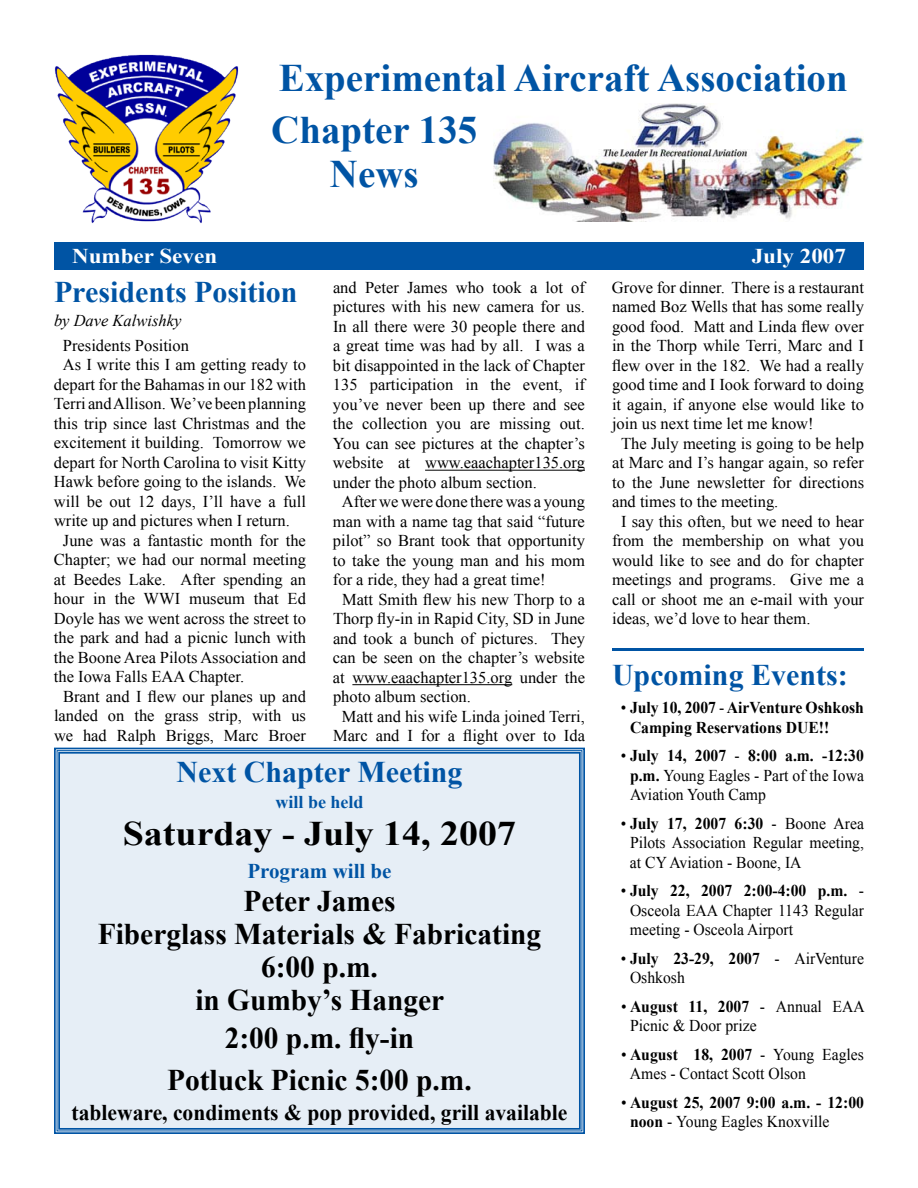
<style>
.page{position:relative;width:918px;height:1188px;background:#fff}
.page>*{position:absolute;margin:0;border:0;box-sizing:border-box;transform-origin:0 0}
.t1{font:700 39px/52.5px "Times New Roman";color:#0054a4}
.t2{font:700 34.5px "Times New Roman";color:#000;scale:1.1 1}
.t3{font:700 30px/33px "Times New Roman";color:#000;text-align:center}
.t4{font:700 30px "Times New Roman";color:#0054a4}
.t5{font:700 22.5px "Times New Roman";color:#000;scale:.96 1}
.t6{font:700 21px "Times New Roman";color:#fff;scale:1.1 1}
.t7{font:700 21px "Times New Roman";color:#0054a4}
.t8{font:700 18px "Times New Roman";color:#0054a4}
.t9{font:16.5px "Times New Roman";color:#000}
.t10{font:16.5px/19.5px "Times New Roman";color:#000;text-align:justify;scale:.95 1}
.t11{font:700 16.5px/19.5px "Times New Roman";color:#000;scale:.95 1}
.t12{font:italic 16.5px "Times New Roman";color:#000}
.s1{font-weight:400}
.s2{font-weight:700}
</style>
<div class="page">
<div style="left:54px;top:242px;width:810px;height:28px;background:#0054a4"></div>
<img style="left:494px;top:103px;width:370px;height:119px">
<img style="left:54px;top:54px;width:184px;height:169px">
<svg style="left:54px;top:747px;width:531px;height:387px;background:#dce7f2"></svg>
<div style="left:58px;top:752px;width:523px;height:378px;border:2px solid #0054a4"></div>
<hr style="left:425px;top:470px;width:160px;height:1px;background:#000">
<hr style="left:352px;top:684px;width:160px;height:1px;background:#000">
<hr style="left:612px;top:648px;width:252px;height:3px;background:#0054a4">
<h1 class="t1" style="left:271px;top:51px;width:578px">Experimental Aircraft Association<br>Chapter 135</h1>
<h1 class="t1" style="left:330px;top:147px;width:90px">News</h1>
<p class="t6" style="left:72px;top:244px;width:134px">Number Seven</p>
<p class="t6" style="left:752px;top:244px;width:87px">July 2007</p>
<h3 class="t4" style="left:54px;top:274px;width:245px">Presidents Position</h3>
<p class="t12" style="left:54px;top:311px;width:129px">by Dave Kalwishky</p>
<p class="t9" style="left:63px;top:336px;width:128px">Presidents Position</p>
<p class="t9" style="left:63px;top:355px;width:244px">As I write this I am getting ready to</p>
<p class="t9" style="left:54px;top:375px;width:253px">depart for the Bahamas in our 182 with</p>
<p class="t9" style="left:54px;top:394px;width:254px">Terri andAllison. We’ve been planning</p>
<p class="t9" style="left:54px;top:414px;width:254px">this trip since last Christmas and the</p>
<p class="t9" style="left:54px;top:433px;width:253px">excitement it building. Tomorrow we</p>
<p class="t9" style="left:54px;top:453px;width:254px">depart for North Carolina to visit Kitty</p>
<p class="t9" style="left:54px;top:472px;width:254px">Hawk before going to the islands. We</p>
<p class="t9" style="left:54px;top:492px;width:254px">will be out 12 days, I’ll have a full</p>
<p class="t9" style="left:54px;top:511px;width:237px">write up and pictures when I return.</p>
<p class="t9" style="left:63px;top:531px;width:244px">June was a fantastic month for the</p>
<p class="t9" style="left:54px;top:550px;width:254px">Chapter; we had our normal meeting</p>
<p class="t9" style="left:54px;top:570px;width:253px">at Beedes Lake. After spending an</p>
<p class="t9" style="left:54px;top:589px;width:253px">hour in the WWI museum that Ed</p>
<p class="t9" style="left:54px;top:609px;width:254px">Doyle has we went across the street to</p>
<p class="t9" style="left:54px;top:628px;width:254px">the park and had a picnic lunch with</p>
<p class="t9" style="left:54px;top:648px;width:253px">the Boone Area Pilots Association and</p>
<p class="t9" style="left:54px;top:667px;width:192px">the Iowa Falls EAA Chapter.</p>
<p class="t9" style="left:63px;top:687px;width:244px">Brant and I flew our planes up and</p>
<p class="t9" style="left:54px;top:706px;width:254px">landed on the grass strip, with us</p>
<p class="t9" style="left:54px;top:726px;width:254px">we had Ralph Briggs, Marc Broer</p>
<p class="t9" style="left:333px;top:278px;width:254px">and Peter James who took a lot of</p>
<p class="t9" style="left:333px;top:297px;width:253px">pictures with his new camera for us.</p>
<p class="t9" style="left:333px;top:317px;width:254px">In all there were 30 people there and</p>
<p class="t9" style="left:333px;top:336px;width:253px">a great time was had by all. I was a</p>
<p class="t9" style="left:333px;top:356px;width:254px">bit disappointed in the lack of Chapter</p>
<p class="t9" style="left:333px;top:375px;width:253px">135 participation in the event, if</p>
<p class="t9" style="left:333px;top:395px;width:254px">you’ve never been up there and see</p>
<p class="t9" style="left:333px;top:414px;width:253px">the collection you are missing out.</p>
<p class="t9" style="left:333px;top:434px;width:253px">You can see pictures at the chapter’s</p>
<p class="t9" style="left:333px;top:453px;width:254px">website at www.eaachapter135.org</p>
<p class="t9" style="left:333px;top:473px;width:205px">under the photo album section.</p>
<p class="t9" style="left:342px;top:492px;width:244px">After we were done there was a young</p>
<p class="t9" style="left:333px;top:512px;width:254px">man with a name tag that said “future</p>
<p class="t9" style="left:333px;top:531px;width:254px">pilot” so Brant took that opportunity</p>
<p class="t9" style="left:333px;top:551px;width:254px">to take the young man and his mom</p>
<p class="t9" style="left:333px;top:570px;width:214px">for a ride, they had a great time!</p>
<p class="t9" style="left:342px;top:590px;width:245px">Matt Smith flew his new Thorp to a</p>
<p class="t9" style="left:333px;top:609px;width:253px">Thorp fly-in in Rapid City, SD in June</p>
<p class="t9" style="left:333px;top:629px;width:254px">and took a bunch of pictures. They</p>
<p class="t9" style="left:333px;top:648px;width:253px">can be seen on the chapter’s website</p>
<p class="t9" style="left:333px;top:668px;width:254px">at www.eaachapter135.org under the</p>
<p class="t9" style="left:333px;top:687px;width:139px">photo album section.</p>
<p class="t9" style="left:342px;top:707px;width:245px">Matt and his wife Linda joined Terri,</p>
<p class="t9" style="left:333px;top:726px;width:254px">Marc and I for a flight over to Ida</p>
<h3 class="t4" style="left:176px;top:755px;width:288px">Next Chapter Meeting</h3>
<p class="t8" style="left:275px;top:791px;width:90px">will be held</p>
<h2 class="t2" style="left:123px;top:814px;width:359px">Saturday - July 14, 2007</h2>
<p class="t7" style="left:247px;top:859px;width:146px">Program will be</p>
<h3 class="t3" style="left:98px;top:884px;width:445px">Peter James<br>Fiberglass Materials &amp; Fabricating<br>6:00 p.m.<br>in Gumby’s Hanger</h3>
<h3 class="t3" style="left:167px;top:1016px;width:306px;line-height:42px">2:00 p.m. fly-in<br>Potluck Picnic 5:00 p.m.</h3>
<h3 class="t5" style="left:71px;top:1099px;width:518px">tableware, condiments &amp; pop provided, grill available</h3>
<p class="t9" style="left:612px;top:278px;width:254px">Grove for dinner. There is a restaurant</p>
<p class="t9" style="left:612px;top:297px;width:254px">named Boz Wells that has some really</p>
<p class="t9" style="left:612px;top:317px;width:253px">good food. Matt and Linda flew over</p>
<p class="t9" style="left:612px;top:336px;width:253px">in the Thorp while Terri, Marc and I</p>
<p class="t9" style="left:612px;top:356px;width:253px">flew over in the 182. We had a really</p>
<p class="t9" style="left:612px;top:375px;width:254px">good time and I Iook forward to doing</p>
<p class="t9" style="left:612px;top:395px;width:254px">it again, if anyone else would like to</p>
<p class="t9" style="left:612px;top:414px;width:203px">join us next time let me know!</p>
<p class="t9" style="left:621px;top:434px;width:245px">The July meeting is going to be help</p>
<p class="t9" style="left:612px;top:453px;width:254px">at Marc and I’s hangar again, so refer</p>
<p class="t9" style="left:612px;top:473px;width:254px">to the June newsletter for directions</p>
<p class="t9" style="left:612px;top:492px;width:168px">and times to the meeting.</p>
<p class="t9" style="left:621px;top:512px;width:244px">I say this often, but we need to hear</p>
<p class="t9" style="left:612px;top:531px;width:254px">from the membership on what you</p>
<p class="t9" style="left:612px;top:551px;width:254px">would like to see and do for chapter</p>
<p class="t9" style="left:612px;top:570px;width:254px">meetings and programs. Give me a</p>
<p class="t9" style="left:612px;top:590px;width:254px">call or shoot me an e-mail with your</p>
<p class="t9" style="left:612px;top:609px;width:200px">ideas, we’d love to hear them.</p>
<h3 class="t4" style="left:612px;top:658px;width:237px">Upcoming Events:</h3>
<p class="t11" style="left:630px;top:698px;width:248px;text-indent:-9px"><span class="s1">•</span> July 10, 2007 <span class="s1">-</span> AirVenture Oshkosh<br>Camping Reservations Due !!</p>
<p class="t10" style="left:630px;top:746px;width:248px;text-indent:-9px">• <span class="s2">July 14, 2007</span> - <span class="s2">8:00 a.m. -12:30 p.m.</span> Young Eagles - Part of the Iowa Aviation Youth Camp</p>
<p class="t10" style="left:630px;top:813px;width:248px;text-indent:-9px">• <span class="s2">July 17, 2007 6:30</span> - Boone Area Pilots Association Regular meeting, at CY Aviation - Boone, IA</p>
<p class="t10" style="left:630px;top:881px;width:248px;text-indent:-9px">• <span class="s2">July 22, 2007 2:00-4:00 p.m.</span> - Osceola EAA Chapter 1143 Regular meeting - Osceola Airport</p>
<p class="t10" style="left:630px;top:948px;width:248px;text-indent:-9px">• <span class="s2">July 23-29, 2007</span> - AirVenture<br>Oshkosh</p>
<p class="t10" style="left:630px;top:996px;width:249px;text-indent:-9px">• <span class="s2">August 11, 2007</span> - Annual EAA<br>Picnic &amp; Door prize</p>
<p class="t10" style="left:630px;top:1044px;width:248px;text-indent:-9px">• <span class="s2">August 18, 2007</span> - Young Eagles<br>Ames - Contact Scott Olson</p>
<p class="t11" style="left:630px;top:1093px;width:248px;text-indent:-9px"><span class="s1">•</span> August 25, 2007 9:00 a.m. - 12:00 noon <span class="s1">- Young Eagles Knoxville</span></p>
</div>
